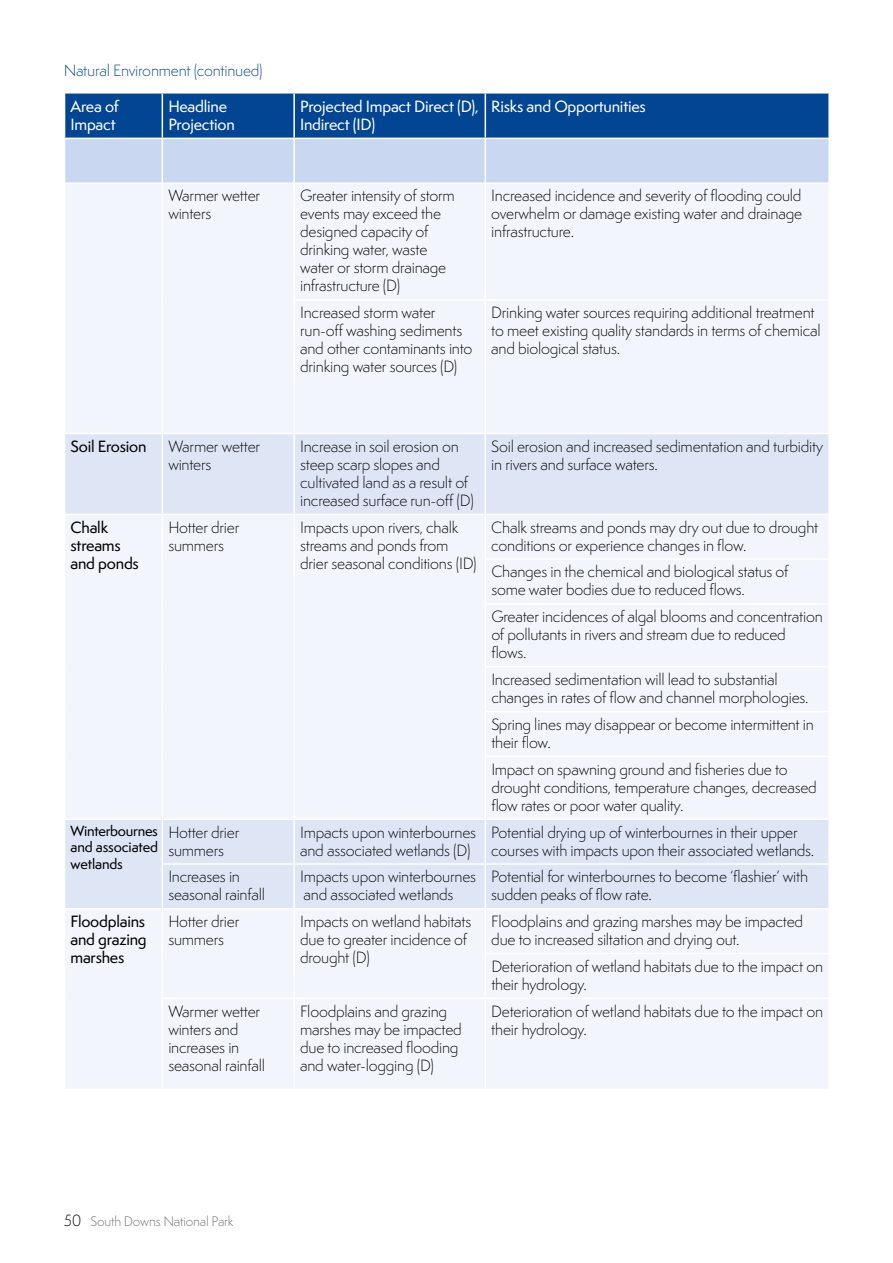
<style>
.page{position:relative;width:893px;height:1263px;background:#fff}
.page>*{position:absolute;margin:0;border:0;box-sizing:border-box;transform-origin:0 0}
.t1{font:300 15px/18px "Semplicita Pro";letter-spacing:-.015em;color:#000}
.t2{font:500 15px/18px "Semplicita Pro";letter-spacing:-.015em;color:#fff}
.t3{font:500 15px/18px "Semplicita Pro";letter-spacing:-.015em;color:#000}
.t4{font:300 15px "Semplicita Pro";letter-spacing:-.015em;color:#014593}
.t5{font:500 13.5px/16.2px "Semplicita Pro";letter-spacing:-.01em;color:#000;text-align:justify}
.t6{font:300 12.75px "Semplicita Pro";letter-spacing:-.015em;color:#706f6f}
.s1{font-size:15px;color:#000}
</style>
<div class="page">
<svg style="left:65px;top:94px;width:763px;height:88px;background:#658ec1"></svg>
<div style="left:65px;top:184px;width:763px;height:904px;background:#f2f5fc"></div>
<svg style="left:65px;top:434px;width:763px;height:474px;fill:#f2f5fc"></svg>
<hr style="left:162px;top:94px;width:1px;height:44px;background:#fff">
<hr style="left:293px;top:94px;width:2px;height:44px;background:#fff">
<hr style="left:485px;top:94px;width:1px;height:44px;background:#fff">
<hr style="left:64px;top:138px;width:98px;height:1px;background:#fff">
<hr style="left:162px;top:138px;width:132px;height:1px;background:#fff">
<hr style="left:162px;top:139px;width:1px;height:43px;background:#fff">
<hr style="left:294px;top:138px;width:191px;height:1px;background:#fff">
<hr style="left:293px;top:139px;width:2px;height:43px;background:#fff">
<hr style="left:485px;top:138px;width:344px;height:1px;background:#fff">
<hr style="left:485px;top:139px;width:1px;height:43px;background:#fff">
<hr style="left:64px;top:433px;width:98px;height:1px;background:#fff">
<hr style="left:162px;top:433px;width:132px;height:1px;background:#fff">
<hr style="left:64px;top:514px;width:98px;height:1px;background:#fff">
<hr style="left:162px;top:514px;width:132px;height:1px;background:#fff">
<hr style="left:64px;top:818px;width:98px;height:2px;background:#fff">
<hr style="left:162px;top:818px;width:132px;height:2px;background:#fff">
<hr style="left:162px;top:863px;width:132px;height:2px;background:#fff">
<hr style="left:64px;top:908px;width:98px;height:1px;background:#fff">
<hr style="left:162px;top:908px;width:132px;height:1px;background:#fff">
<hr style="left:162px;top:998px;width:132px;height:1px;background:#fff">
<hr style="left:293px;top:299px;width:192px;height:2px;background:#fff">
<hr style="left:294px;top:433px;width:191px;height:1px;background:#fff">
<hr style="left:294px;top:514px;width:191px;height:1px;background:#fff">
<hr style="left:294px;top:818px;width:191px;height:2px;background:#fff">
<hr style="left:294px;top:863px;width:191px;height:2px;background:#fff">
<hr style="left:294px;top:908px;width:191px;height:1px;background:#fff">
<hr style="left:294px;top:998px;width:191px;height:1px;background:#fff">
<hr style="left:485px;top:299px;width:344px;height:2px;background:#fff">
<hr style="left:485px;top:433px;width:344px;height:1px;background:#fff">
<hr style="left:485px;top:514px;width:344px;height:1px;background:#fff">
<hr style="left:485px;top:558px;width:344px;height:2px;background:#fff">
<hr style="left:485px;top:603px;width:344px;height:2px;background:#fff">
<hr style="left:485px;top:666px;width:344px;height:1px;background:#fff">
<hr style="left:485px;top:711px;width:344px;height:1px;background:#fff">
<hr style="left:485px;top:756px;width:344px;height:1px;background:#fff">
<hr style="left:485px;top:818px;width:344px;height:2px;background:#fff">
<hr style="left:485px;top:863px;width:344px;height:2px;background:#fff">
<hr style="left:485px;top:908px;width:344px;height:1px;background:#fff">
<hr style="left:485px;top:953px;width:344px;height:1px;background:#fff">
<hr style="left:485px;top:998px;width:344px;height:1px;background:#fff">
<hr style="left:162px;top:184px;width:1px;height:116px;background:#fff">
<hr style="left:162px;top:300px;width:1px;height:133px;background:#fff">
<hr style="left:162px;top:434px;width:1px;height:80px;background:#fff">
<hr style="left:162px;top:515px;width:1px;height:44px;background:#fff">
<hr style="left:162px;top:559px;width:1px;height:45px;background:#fff">
<hr style="left:162px;top:604px;width:1px;height:63px;background:#fff">
<hr style="left:162px;top:667px;width:1px;height:44px;background:#fff">
<hr style="left:162px;top:711px;width:1px;height:45px;background:#fff">
<hr style="left:162px;top:756px;width:1px;height:62px;background:#fff">
<hr style="left:162px;top:820px;width:1px;height:43px;background:#fff">
<hr style="left:162px;top:865px;width:1px;height:43px;background:#fff">
<hr style="left:162px;top:909px;width:1px;height:45px;background:#fff">
<hr style="left:162px;top:954px;width:1px;height:44px;background:#fff">
<hr style="left:162px;top:999px;width:1px;height:90px;background:#fff">
<hr style="left:293px;top:184px;width:2px;height:115px;background:#fff">
<hr style="left:485px;top:184px;width:1px;height:115px;background:#fff">
<hr style="left:293px;top:301px;width:2px;height:132px;background:#fff">
<hr style="left:485px;top:301px;width:1px;height:132px;background:#fff">
<hr style="left:293px;top:434px;width:2px;height:80px;background:#fff">
<hr style="left:485px;top:434px;width:1px;height:80px;background:#fff">
<hr style="left:293px;top:515px;width:2px;height:44px;background:#fff">
<hr style="left:485px;top:515px;width:1px;height:43px;background:#fff">
<hr style="left:293px;top:559px;width:2px;height:45px;background:#fff">
<hr style="left:485px;top:560px;width:1px;height:43px;background:#fff">
<hr style="left:293px;top:604px;width:2px;height:63px;background:#fff">
<hr style="left:485px;top:605px;width:1px;height:61px;background:#fff">
<hr style="left:293px;top:667px;width:2px;height:44px;background:#fff">
<hr style="left:485px;top:667px;width:1px;height:44px;background:#fff">
<hr style="left:293px;top:711px;width:2px;height:45px;background:#fff">
<hr style="left:485px;top:712px;width:1px;height:44px;background:#fff">
<hr style="left:293px;top:756px;width:2px;height:62px;background:#fff">
<hr style="left:485px;top:757px;width:1px;height:61px;background:#fff">
<hr style="left:293px;top:820px;width:2px;height:43px;background:#fff">
<hr style="left:485px;top:820px;width:1px;height:43px;background:#fff">
<hr style="left:293px;top:865px;width:2px;height:43px;background:#fff">
<hr style="left:485px;top:865px;width:1px;height:43px;background:#fff">
<hr style="left:293px;top:909px;width:2px;height:45px;background:#fff">
<hr style="left:485px;top:909px;width:1px;height:44px;background:#fff">
<hr style="left:293px;top:954px;width:2px;height:44px;background:#fff">
<hr style="left:485px;top:954px;width:1px;height:44px;background:#fff">
<hr style="left:293px;top:999px;width:2px;height:90px;background:#fff">
<hr style="left:485px;top:999px;width:1px;height:90px;background:#fff">
<p class="t4" style="left:64px;top:60px;width:200px">Natural Environment (continued)</p>
<p class="t2" style="left:71px;top:97px;width:50px">Area of<br>Impact</p>
<p class="t2" style="left:168px;top:97px;width:68px">Headline<br>Projection</p>
<p class="t2" style="left:300px;top:97px;width:180px">Projected Impact Direct (D),<br>Indirect (ID)</p>
<p class="t2" style="left:491px;top:97px;width:156px">Risks and Opportunities</p>
<p class="t1" style="left:168px;top:187px;width:93px">Warmer wetter winters</p>
<p class="t1" style="left:300px;top:187px;width:156px">Greater intensity of storm events may exceed the designed capacity of drinking water, waste water or storm drainage infrastructure (D)</p>
<p class="t1" style="left:491px;top:187px;width:312px;text-align:justify">Increased incidence and severity of flooding could overwhelm or damage existing water and drainage infrastructure.</p>
<p class="t1" style="left:300px;top:304px;width:174px">Increased storm water run-off washing sediments and other contaminants into drinking water sources (D)</p>
<p class="t1" style="left:491px;top:304px;width:331px">Drinking water sources requiring additional treatment to meet existing quality standards in terms of chemical and biological status.</p>
<p class="t3" style="left:71px;top:437px;width:77px">Soil Erosion</p>
<p class="t1" style="left:168px;top:437px;width:93px">Warmer wetter winters</p>
<p class="t1" style="left:300px;top:437px;width:175px">Increase in soil erosion on steep scarp slopes and cultivated land as a result of increased surface run-off (D)</p>
<p class="t1" style="left:491px;top:437px;width:333px">Soil erosion and increased sedimentation and turbidity in rivers and surface waters.</p>
<p class="t3" style="left:71px;top:518px;width:70px">Chalk streams and ponds</p>
<p class="t1" style="left:168px;top:518px;width:73px">Hotter drier summers</p>
<p class="t1" style="left:300px;top:518px;width:178px">Impacts upon rivers, chalk streams and ponds from drier seasonal conditions (ID)</p>
<p class="t1" style="left:491px;top:518px;width:328px">Chalk streams and ponds may dry out due to drought conditions or experience changes in flow.</p>
<p class="t1" style="left:491px;top:563px;width:299px">Changes in the chemical and biological status of some water bodies due to reduced flows.</p>
<p class="t1" style="left:491px;top:608px;width:333px">Greater incidences of algal blooms and concentration of pollutants in rivers and stream due to reduced flows.</p>
<p class="t1" style="left:491px;top:670px;width:319px">Increased sedimentation will lead to substantial changes in rates of flow and channel morphologies.</p>
<p class="t1" style="left:491px;top:715px;width:324px">Spring lines may disappear or become intermittent in their flow.</p>
<p class="t1" style="left:491px;top:760px;width:327px">Impact on spawning ground and fisheries due to drought conditions, temperature changes, decreased flow rates or poor water quality.</p>
<p class="t5" style="left:71px;top:823px;width:89px">Winterbournes and associated wetlands</p>
<p class="t1" style="left:168px;top:823px;width:73px">Hotter drier summers</p>
<p class="t1" style="left:300px;top:823px;width:177px">Impacts upon winterbournes and associated wetlands (D)</p>
<p class="t1" style="left:491px;top:823px;width:325px">Potential drying up of winterbournes in their upper courses with impacts upon their associated wetlands.</p>
<p class="t1" style="left:168px;top:868px;width:98px">Increases in seasonal rainfall</p>
<p class="t1" style="left:300px;top:868px;width:177px">Impacts upon winterbournes and associated wetlands</p>
<p class="t1" style="left:491px;top:868px;width:318px">Potential for winterbournes to become ‘flashier’ with sudden peaks of flow rate.</p>
<p class="t3" style="left:71px;top:912px;width:78px;text-align:justify">Floodplains and grazing marshes</p>
<p class="t1" style="left:168px;top:912px;width:73px">Hotter drier summers</p>
<p class="t1" style="left:300px;top:912px;width:173px">Impacts on wetland habitats due to greater incidence of drought (D)</p>
<p class="t1" style="left:491px;top:912px;width:313px">Floodplains and grazing marshes may be impacted due to increased siltation and drying out.</p>
<p class="t1" style="left:491px;top:957px;width:333px">Deterioration of wetland habitats due to the impact on their hydrology.</p>
<p class="t1" style="left:168px;top:1002px;width:98px">Warmer wetter winters and increases in seasonal rainfall</p>
<p class="t1" style="left:300px;top:1002px;width:163px">Floodplains and grazing marshes may be impacted due to increased flooding and water-logging (D)</p>
<p class="t1" style="left:491px;top:1002px;width:333px">Deterioration of wetland habitats due to the impact on their hydrology.</p>
<p class="t6" style="left:64px;top:1213px;width:171px"><span class="s1">50</span> South Downs National Park</p>
</div>
